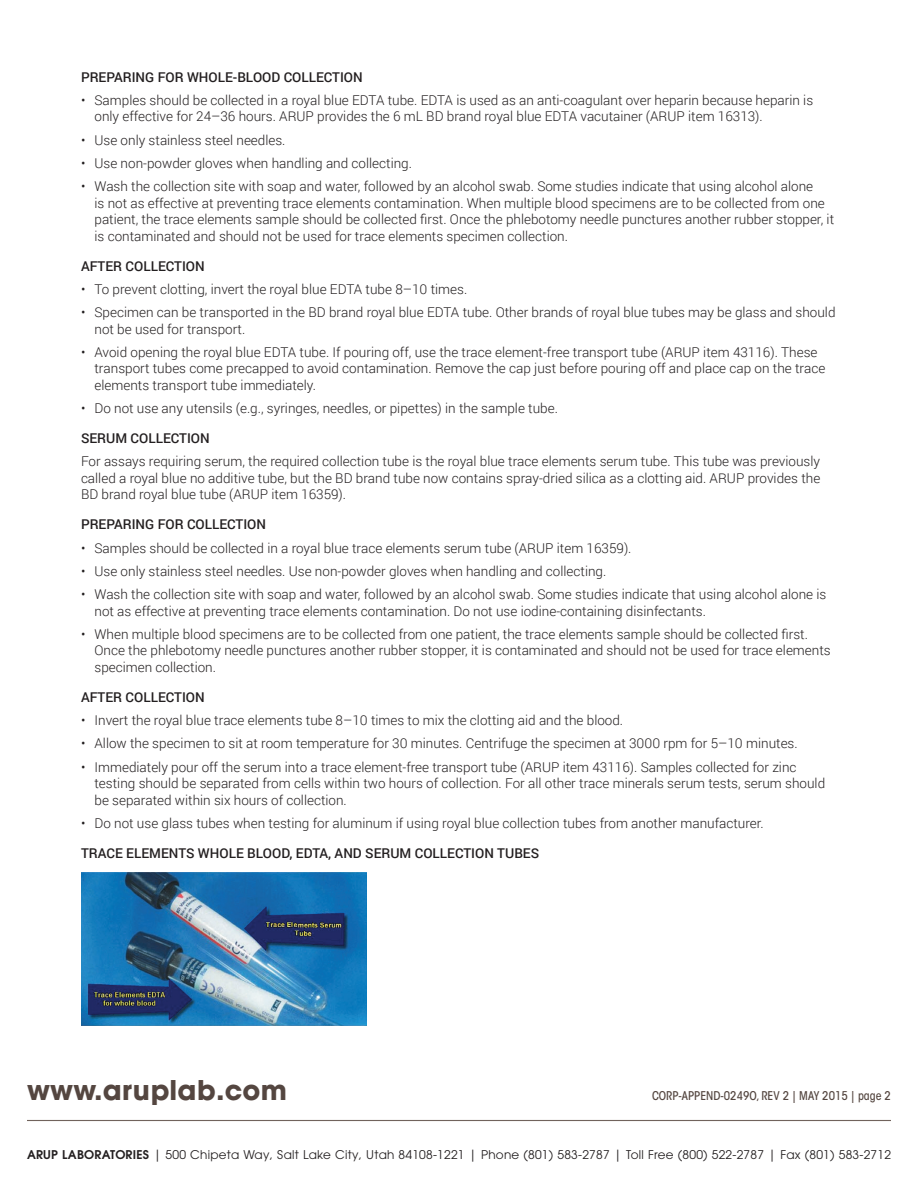
<style>
.page{position:relative;width:918px;height:1188px;background:#fff}
.page>*{position:absolute;margin:0;border:0;box-sizing:border-box;transform-origin:0 0}
.t1{font:700 27px "ITC Avant Garde Std";letter-spacing:.01em;color:#544640}
.t2{font:300 13.5px/16.5px "Roboto";color:#231f20}
.t3{font:500 13.5px "Roboto";color:#231f20}
.t4{font:12px "ITC Avant Garde Std";letter-spacing:.02em;color:#231f20}
.t5{font:500 condensed 12px "ITC Avant Garde Std";color:#544640}
.s1{font-weight:600}
</style>
<div class="page">
<hr style="left:27px;top:1120px;width:864px;height:1px;background:#71635c">
<img style="left:81px;top:872px;width:285px;height:154px">
<p class="t3" style="left:81px;top:67px;width:283px">PREPARING FOR WHOLE-BLOOD COLLECTION</p>
<p class="t2" style="left:94px;top:91px;width:720px;text-indent:-14px">• Samples should be collected in a royal blue EDTA tube. EDTA is used as an anti-coagulant over heparin because heparin is only effective for 24–36 hours. ARUP provides the 6 mL BD brand royal blue EDTA vacutainer (ARUP item 16313).</p>
<p class="t2" style="left:81px;top:131px;width:206px">• Use only stainless steel needles.</p>
<p class="t2" style="left:81px;top:154px;width:333px">• Use non-powder gloves when handling and collecting.</p>
<p class="t2" style="left:94px;top:178px;width:741px;text-indent:-14px">• Wash the collection site with soap and water, followed by an alcohol swab. Some studies indicate that using alcohol alone<br>is not as effective at preventing trace elements contamination. When multiple blood specimens are to be collected from one patient, the trace elements sample should be collected first. Once the phlebotomy needle punctures another rubber stopper, it is contaminated and should not be used for trace elements specimen collection.</p>
<p class="t3" style="left:81px;top:256px;width:125px">AFTER COLLECTION</p>
<p class="t2" style="left:81px;top:280px;width:388px">• To prevent clotting, invert the royal blue EDTA tube 8–10 times.</p>
<p class="t2" style="left:94px;top:304px;width:743px;text-indent:-14px">• Specimen can be transported in the BD brand royal blue EDTA tube. Other brands of royal blue tubes may be glass and should not be used for transport.</p>
<p class="t2" style="left:94px;top:343px;width:732px;text-indent:-14px">• Avoid opening the royal blue EDTA tube. If pouring off, use the trace element-free transport tube (ARUP item 43116). These transport tubes come precapped to avoid contamination. Remove the cap just before pouring off and place cap on the trace elements transport tube immediately.</p>
<p class="t2" style="left:81px;top:400px;width:478px">• Do not use any utensils (e.g., syringes, needles, or pipettes) in the sample tube.</p>
<p class="t3" style="left:81px;top:429px;width:130px">SERUM COLLECTION</p>
<p class="t2" style="left:81px;top:453px;width:741px;text-align:justify">For assays requiring serum, the required collection tube is the royal blue trace elements serum tube. This tube was previously called a royal blue no additive tube, but the BD brand tube now contains spray-dried silica as a clotting aid. ARUP provides the BD brand royal blue tube (ARUP item 16359).</p>
<p class="t3" style="left:81px;top:515px;width:187px">PREPARING FOR COLLECTION</p>
<p class="t2" style="left:81px;top:539px;width:552px">• Samples should be collected in a royal blue trace elements serum tube (ARUP item 16359).</p>
<p class="t2" style="left:81px;top:562px;width:527px">• Use only stainless steel needles. Use non-powder gloves when handling and collecting.</p>
<p class="t2" style="left:94px;top:586px;width:733px;text-indent:-14px">• Wash the collection site with soap and water, followed by an alcohol swab. Some studies indicate that using alcohol alone is not as effective at preventing trace elements contamination. Do not use iodine-containing disinfectants.</p>
<p class="t2" style="left:94px;top:625px;width:738px;text-indent:-14px">• When multiple blood specimens are to be collected from one patient, the trace elements sample should be collected first.<br>Once the phlebotomy needle punctures another rubber stopper, it is contaminated and should not be used for trace elements specimen collection.</p>
<p class="t3" style="left:81px;top:688px;width:125px">AFTER COLLECTION</p>
<p class="t2" style="left:81px;top:712px;width:544px">• Invert the royal blue trace elements tube 8–10 times to mix the clotting aid and the blood.</p>
<p class="t2" style="left:81px;top:735px;width:718px">• Allow the specimen to sit at room temperature for 30 minutes. Centrifuge the specimen at 3000 rpm for 5–10 minutes.</p>
<p class="t2" style="left:94px;top:758px;width:732px;text-indent:-14px">• Immediately pour off the serum into a trace element-free transport tube (ARUP item 43116). Samples collected for zinc testing should be separated from cells within two hours of collection. For all other trace minerals serum tests, serum should be separated within six hours of collection.</p>
<p class="t2" style="left:81px;top:814px;width:684px">• Do not use glass tubes when testing for aluminum if using royal blue collection tubes from another manufacturer.</p>
<p class="t3" style="left:81px;top:843px;width:460px">TRACE ELEMENTS WHOLE BLOOD, EDTA, AND SERUM COLLECTION TUBES</p>
<h1 class="t1" style="left:27px;top:1072px;width:262px">www.aruplab.com</h1>
<p class="t5" style="left:652px;top:1089px;width:240px">CORP-APPEND-0249O, REV 2 | MAY 2015 | page 2</p>
<p class="t4" style="left:27px;top:1147px;width:865px"><span class="s1">ARUP LABORATORIES</span> | 500 Chipeta Way, Salt Lake City, Utah 84108-1221 | Phone (801) 583-2787 | Toll Free (800) 522-2787 | Fax (801) 583-2712</p>
</div>
